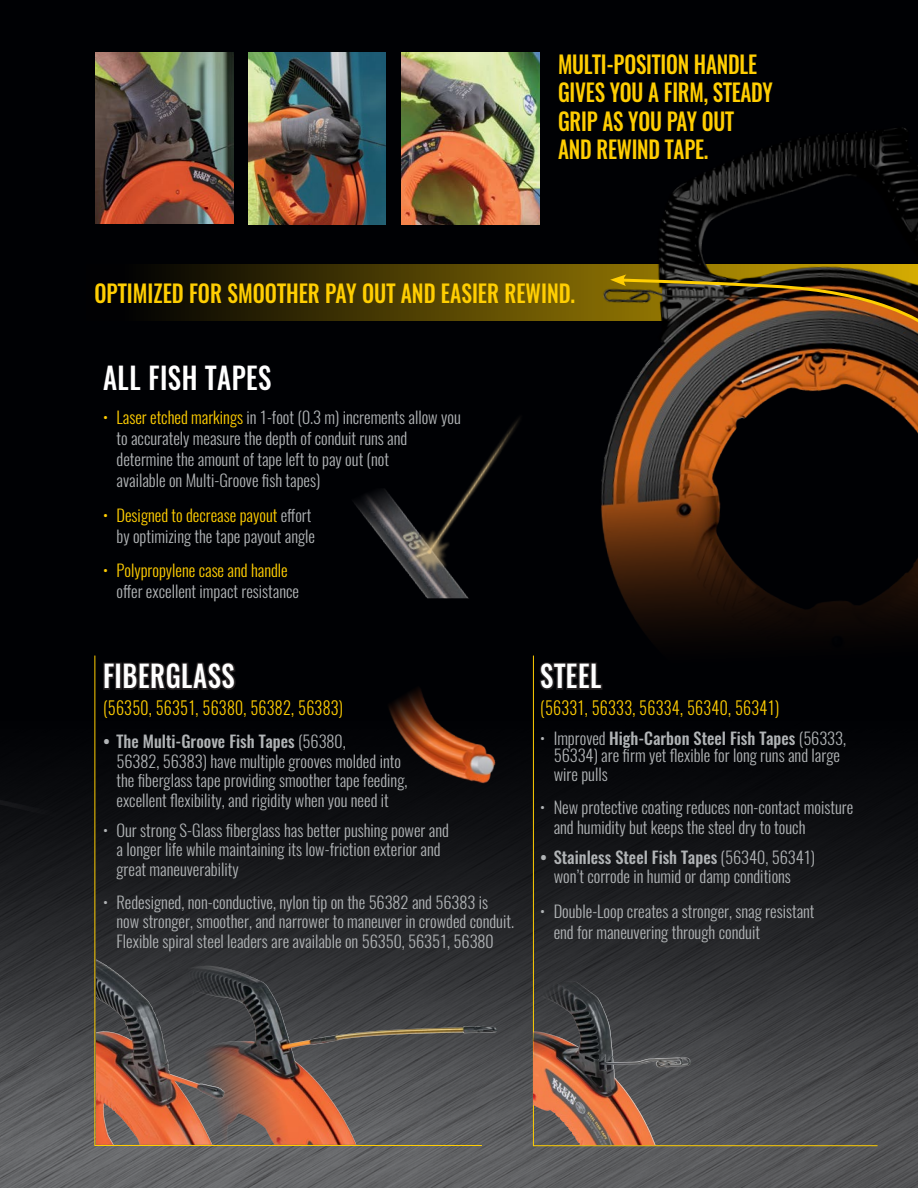
<style>
.page{position:relative;width:918px;height:1188px;background:#000104}
.page>*{position:absolute;margin:0;border:0;box-sizing:border-box;transform-origin:0 0}
.t1{font:500 30px "Oswald";letter-spacing:.02em;color:#fff;scale:.9 1}
.t2{font:500 24px/28.5px "Oswald";letter-spacing:-.01em;color:#ffce02;scale:.88 1}
.t3{font:500 24px "Oswald";letter-spacing:-.01em;color:#ffce02;scale:.9 1}
.t4{font:300 18px "Oswald";letter-spacing:.02em;color:#ffce02;scale:.9 1}
.t5{font:300 16.5px/19.5px "Oswald";color:#b1b4b6}
.s1{color:#ffce02}
.s2{font-weight:500}
</style>
<div class="page">
<img style="left:0;top:776px;width:918px;height:412px">
<svg style="left:94px;top:655px;width:389px;height:491px"></svg>
<svg style="left:533px;top:776px;width:345px;height:370px"></svg>
<svg style="left:159px;top:265px;width:311px;height:56px;background:#342a03"></svg>
<div style="left:0;top:799px;width:82px;height:26px;background:#0e0f12"></div>
<img style="left:96px;top:52px;width:137px;height:172px">
<img style="left:248px;top:53px;width:138px;height:171px">
<img style="left:402px;top:53px;width:138px;height:171px">
<svg style="left:102px;top:660px;width:135px;height:32px"></svg>
<img style="left:188px;top:966px;width:309px;height:179px">
<img style="left:354px;top:492px;width:26px;height:45px">
<img style="left:380px;top:486px;width:90px;height:113px">
<img style="left:96px;top:969px;width:128px;height:176px">
<img style="left:534px;top:982px;width:157px;height:163px">
<img style="left:470px;top:114px;width:448px;height:662px">
<div style="left:593px;top:1048px;width:96px;height:29px;background:#fff;opacity:.2"></div>
<img style="left:599px;top:1054px;width:84px;height:17px">
<img style="left:364px;top:661px;width:159px;height:158px">
<svg style="left:610px;top:274px;width:308px;height:58px"></svg>
<p class="t2" style="left:558px;top:50px;width:246px">MULTI-POSITION HANDLE<br>GIVES YOU A FIRM, STEADY<br>GRIP AS YOU PAY OUT<br>AND REWIND TAPE.</p>
<p class="t3" style="left:94px;top:276px;width:535px">OPTIMIZED FOR SMOOTHER PAY OUT AND EASIER REWIND.</p>
<p class="t1" style="left:103px;top:356px;width:189px">ALL FISH TAPES</p>
<p class="t5" style="left:117px;top:407px;width:346px;line-height:21px;text-indent:-14px"><span class="s1">• Laser etched markings</span> in 1-foot (0.3 m) increments allow you to accurately measure the depth of conduit runs and determine the amount of tape left to pay out (not<br>available on Multi-Groove fish tapes)</p>
<p class="t5" style="left:103px;top:504px;width:214px;line-height:21px;text-align:right"><span class="s1">• Designed to decrease payout</span> effort by optimizing the tape payout angle</p>
<p class="t5" style="left:117px;top:560px;width:184px;line-height:21px;text-indent:-14px"><span class="s1">• Polypropylene case and handle </span>offer excellent impact resistance</p>
<p class="t1" style="left:103px;top:655px;width:148px">FIBERGLASS</p>
<p class="t4" style="left:103px;top:696px;width:268px">(56350, 56351, 56380, 56382, 56383)</p>
<p class="t5" style="left:117px;top:732px;width:292px;text-indent:-14px"><span class="s2">• The Multi-Groove Fish Tapes</span> (56380,<br>56382, 56383) have multiple grooves molded into the fiberglass tape providing smoother tape feeding, excellent flexibility, and rigidity when you need it</p>
<p class="t5" style="left:117px;top:820px;width:334px;text-indent:-14px">• Our strong S-Glass fiberglass has better pushing power and a longer life while maintaining its low-friction exterior and great maneuverability</p>
<p class="t5" style="left:117px;top:892px;width:399px;text-indent:-14px">• Redesigned, non-conductive, nylon tip on the 56382 and 56383 is now stronger, smoother, and narrower to maneuver in crowded conduit.<br>Flexible spiral steel leaders are available on 56350, 56351, 56380</p>
<p class="t1" style="left:540px;top:655px;width:69px">STEEL</p>
<p class="t4" style="left:540px;top:696px;width:267px">(56331, 56333, 56334, 56340, 56341)</p>
<p class="t5" style="left:540px;top:730px;width:307px;line-height:16.5px;text-align:center">• Improved <span class="s2">High-Carbon Steel Fish Tapes</span> (56333,<br>56334) are firm yet flexible for long runs and large</p>
<p class="t5" style="left:554px;top:765px;width:55px">wire pulls</p>
<p class="t5" style="left:554px;top:798px;width:301px;text-indent:-14px">• New protective coating reduces non-contact moisture and humidity but keeps the steel dry to touch</p>
<p class="t5" style="left:554px;top:847px;width:263px;text-indent:-14px"><span class="s2">• Stainless Steel Fish Tapes</span> (56340, 56341) won’t corrode in humid or damp conditions</p>
<p class="t5" style="left:554px;top:901px;width:262px;line-height:21px;text-indent:-14px">• Double-Loop creates a stronger, snag resistant end for maneuvering through conduit</p>
</div>
